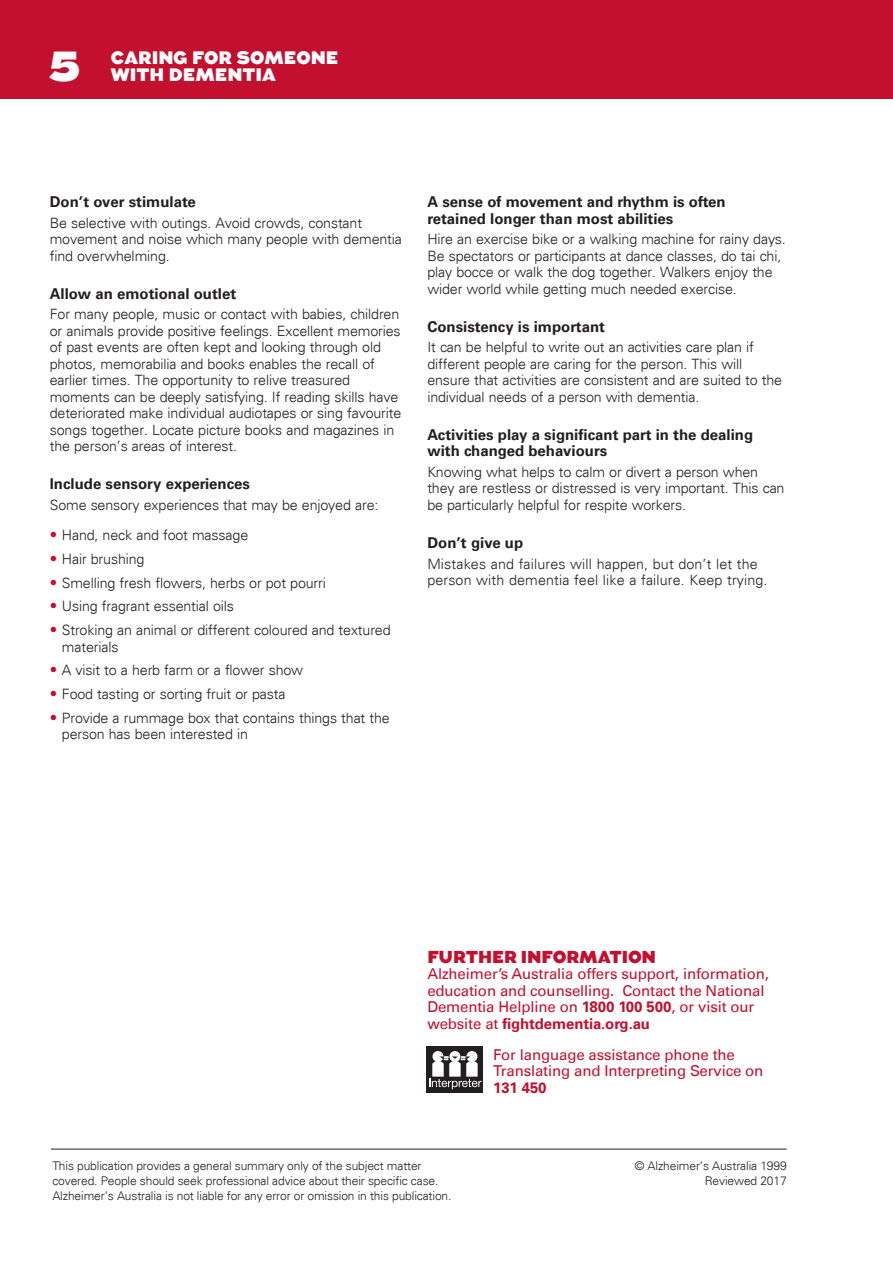
<style>
.page{position:relative;width:893px;height:1263px;background:#fff}
.page>*{position:absolute;margin:0;border:0;box-sizing:border-box;transform-origin:0 0}
.Heading_Large{font:900 42px "Augustus";color:#fff}
.FactSheet_Subtitle{font:900 18px "Augustus";color:#fff}
.FactSheet_Subtitle-2{font:900 17.25px "Augustus";letter-spacing:-.01em;color:#c3102f}
.FactSheet_Subtitle-3{font:15px/16.5px "Univers LT Std";letter-spacing:-.01em;color:#c3102f}
.minor_headin{font:700 15px/16.5px "Univers LT Std";color:#231f20}
.Body_Text{font:300 14.25px/16.5px "Univers";letter-spacing:-.01em;color:#231f20}
.Bullet_Points{font:300 14.25px/16.5px "Univers";letter-spacing:-.01em;color:#231f20}
.Body_Text-2{font:300 14.25px/16.5px "Univers";letter-spacing:.01em;color:#231f20}
.Body_Copy{font:300 12px/15px "Univers";letter-spacing:-.01em;color:#231f20}
.s1{font-size:15px;color:#c3102f}
.s2{font-weight:700}
</style>
<div class="page">
<hr style="left:51px;top:1149px;width:736px;height:1px;background:#231f20">
<div style="left:0;top:0;width:893px;height:99px;background:#c3102f"></div>
<div style="left:426px;top:1046px;width:57px;height:47px;background:#231f20"></div>
<div style="left:466px;top:1051px;width:11px;height:11px;background:#fff;border-radius:50%"></div>
<div style="left:432px;top:1051px;width:11px;height:11px;background:#fff;border-radius:50%"></div>
<div style="left:449px;top:1051px;width:11px;height:11px;background:#fff;border-radius:50%"></div>
<svg style="left:429px;top:1056px;width:53px;height:33px"></svg>
<p class="Heading_Large" style="left:48px;top:41px;width:34px">5</p>
<p class="FactSheet_Subtitle" style="left:111px;top:47px;width:229px">CARING FOR SOMEONE</p>
<p class="FactSheet_Subtitle" style="left:111px;top:64px;width:167px">WITH DEMENTIA</p>
<p class="minor_headin" style="left:50px;top:194px;width:148px">Don’t over stimulate</p>
<p class="Body_Text" style="left:50px;top:215px;width:354px">Be selective with outings. Avoid crowds, constant movement and noise which many people with dementia find overwhelming.</p>
<p class="minor_headin" style="left:50px;top:285px;width:188px">Allow an emotional outlet</p>
<p class="Body_Text" style="left:50px;top:306px;width:353px">For many people, music or contact with babies, children or animals provide positive feelings. Excellent memories of past events are often kept and looking through old photos, memorabilia and books enables the recall of earlier times. The opportunity to relive treasured moments can be deeply satisfying. If reading skills have deteriorated make individual audiotapes or sing favourite songs together. Locate picture books and magazines in the person’s areas of interest.</p>
<p class="minor_headin" style="left:50px;top:476px;width:202px">Include sensory experiences</p>
<p class="Body_Text" style="left:50px;top:497px;width:330px">Some sensory experiences that may be enjoyed are:</p>
<p class="Bullet_Points" style="left:50px;top:527px;width:200px"><span class="s1">•</span> Hand, neck and foot massage</p>
<p class="Bullet_Points" style="left:50px;top:550px;width:96px"><span class="s1">•</span> Hair brushing</p>
<p class="Bullet_Points" style="left:50px;top:574px;width:278px"><span class="s1">•</span> Smelling fresh flowers, herbs or pot pourri</p>
<p class="Bullet_Points" style="left:50px;top:598px;width:186px"><span class="s1">•</span> Using fragrant essential oils</p>
<p class="Bullet_Points" style="left:62px;top:622px;width:330px;text-indent:-12px"><span class="s1">•</span> Stroking an animal or different coloured and textured materials</p>
<p class="Bullet_Points" style="left:50px;top:662px;width:255px"><span class="s1">•</span> A visit to a herb farm or a flower show</p>
<p class="Bullet_Points" style="left:50px;top:686px;width:237px"><span class="s1">•</span> Food tasting or sorting fruit or pasta</p>
<p class="Bullet_Points" style="left:62px;top:709px;width:329px;text-indent:-12px"><span class="s1">•</span> Provide a rummage box that contains things that the person has been interested in</p>
<p class="minor_headin" style="left:427px;top:194px;width:300px">A sense of movement and rhythm is often retained longer than most abilities</p>
<p class="Body_Text" style="left:427px;top:231px;width:360px">Hire an exercise bike or a walking machine for rainy days.<br>Be spectators or participants at dance classes, do tai chi, play bocce or walk the dog together. Walkers enjoy the wider world while getting much needed exercise.</p>
<p class="minor_headin" style="left:427px;top:318px;width:179px">Consistency is important</p>
<p class="Body_Text" style="left:427px;top:339px;width:356px">It can be helpful to write out an activities care plan if different people are caring for the person. This will ensure that activities are consistent and are suited to the individual needs of a person with dementia.</p>
<p class="minor_headin" style="left:427px;top:426px;width:327px">Activities play a significant part in the dealing with changed behaviours</p>
<p class="Body_Text" style="left:427px;top:464px;width:359px">Knowing what helps to calm or divert a person when they are restless or distressed is very important. This can be particularly helpful for respite workers.</p>
<p class="minor_headin" style="left:427px;top:534px;width:97px">Don’t give up</p>
<p class="Body_Text-2" style="left:427px;top:555px;width:342px">Mistakes and failures will happen, but don’t let the person with dementia feel like a failure. Keep trying.</p>
<p class="FactSheet_Subtitle-2" style="left:427px;top:946px;width:230px">FURTHER INFORMATION</p>
<p class="FactSheet_Subtitle-3" style="left:427px;top:965px;width:343px">Alzheimer’s Australia offers support, information, education and counselling. Contact the National Dementia Helpline on <span class="s2">1800 100 500</span>, or visit our website at <span class="s2">fightdementia.org.au</span></p>
<p class="FactSheet_Subtitle-3" style="left:493px;top:1046px;width:272px">For language assistance phone the<br>Translating and Interpreting Service on<br><span class="s2">131 450</span></p>
<p class="Body_Copy" style="left:52px;top:1158px;width:401px">This publication provides a general summary only of the subject matter covered. People should seek professional advice about their specific case.<br>Alzheimer’s Australia is not liable for any error or omission in this publication.</p>
<p class="Body_Copy" style="left:635px;top:1158px;width:153px;text-align:right">© Alzheimer’s Australia 1999<br>Reviewed 2017</p>
</div>
